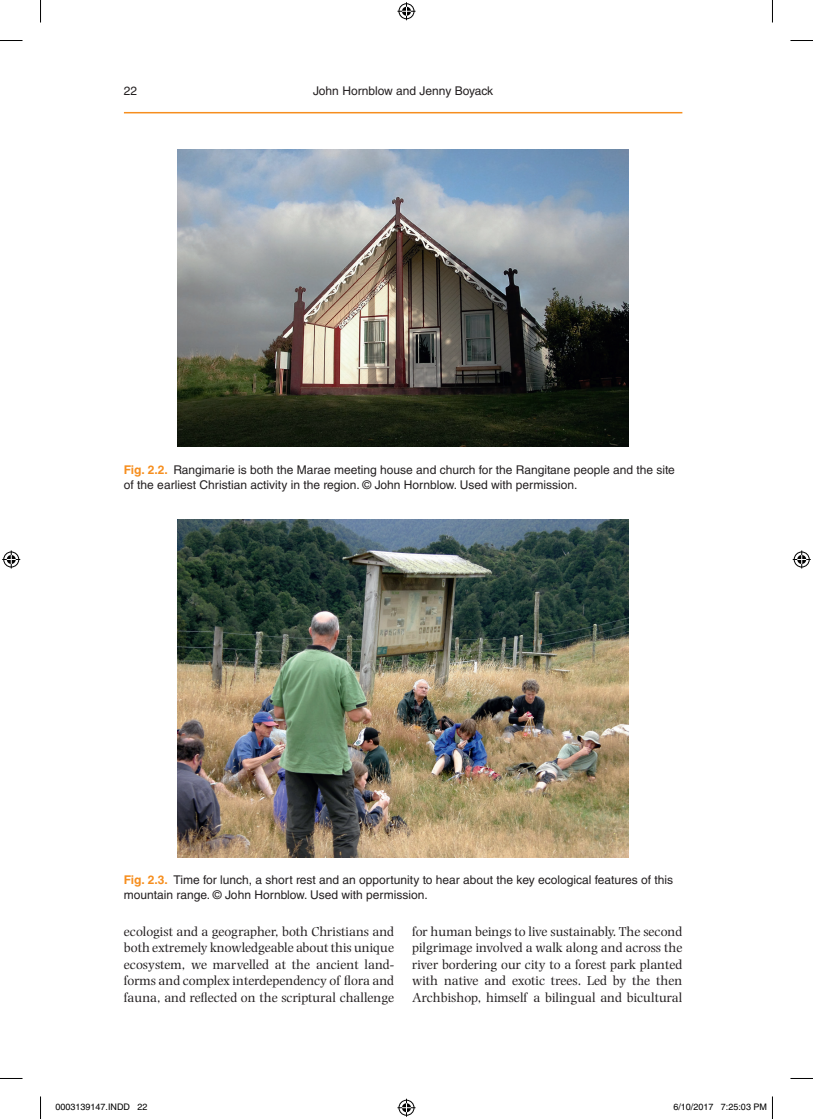
<style>
.page{position:relative;width:813px;height:1119px;background:#fff}
.page>*{position:absolute;margin:0;border:0;box-sizing:border-box;transform-origin:0 0}
.t1{font:13.5px/16.5px "Photina MT Std";color:#231f20;text-align:justify}
.t2{font:12px/15px "Helvetica LT Std";color:#231f20}
.t3{font:9px "Helvetica";color:#000}
.s1{font-weight:700;color:#f68e1e}
</style>
<div class="page">
<hr style="left:124px;top:112px;width:558px;height:1px;background:#f68e1e">
<img style="left:178px;top:149px;width:450px;height:297px">
<img style="left:178px;top:519px;width:450px;height:338px">
<svg style="left:0;top:40px;width:22px;height:1px"></svg>
<svg style="left:790px;top:40px;width:22px;height:1px"></svg>
<svg style="left:0;top:1078px;width:22px;height:1px"></svg>
<svg style="left:790px;top:1078px;width:22px;height:1px"></svg>
<svg style="left:40px;top:0;width:1px;height:23px"></svg>
<svg style="left:40px;top:1096px;width:1px;height:22px"></svg>
<svg style="left:772px;top:0;width:1px;height:23px"></svg>
<svg style="left:772px;top:1096px;width:1px;height:22px"></svg>
<svg style="left:397px;top:2px;width:18px;height:18px"></svg>
<svg style="left:397px;top:1098px;width:18px;height:18px"></svg>
<svg style="left:2px;top:550px;width:18px;height:18px"></svg>
<svg style="left:792px;top:550px;width:18px;height:18px"></svg>
<p class="t2" style="left:124px;top:83px;width:15px">22</p>
<p class="t2" style="left:313px;top:83px;width:182px">John Hornblow and Jenny Boyack</p>
<p class="t2" style="left:124px;top:462px;width:552px"><span class="s1">Fig. 2.2.</span> Rangimarie is both the Marae meeting house and church for the Rangitane people and the site of the earliest Christian activity in the region. © John Hornblow. Used with permission.</p>
<p class="t2" style="left:124px;top:872px;width:550px"><span class="s1">Fig. 2.3.</span> Time for lunch, a short rest and an opportunity to hear about the key ecological features of this mountain range. © John Hornblow. Used with permission.</p>
<p class="t1" style="left:124px;top:923px;width:272px">ecologist and a geographer, both Christians and both extremely knowledgeable about this unique ecosystem, we marvelled at the ancient land&shy;forms and complex interdependency of flora and fauna, and reflected on the scriptural challenge</p>
<p class="t1" style="left:412px;top:923px;width:272px">for human beings to live sustainably. The second pilgrimage involved a walk along and across the river bordering our city to a forest park planted with native and exotic trees. Led by the then Archbishop, himself a bilingual and bicultural</p>
<p class="t3" style="left:56px;top:1101px;width:94px">0003139147.INDD 22</p>
<p class="t3" style="left:673px;top:1101px;width:95px">6/10/2017 7:25:03 PM</p>
</div>
